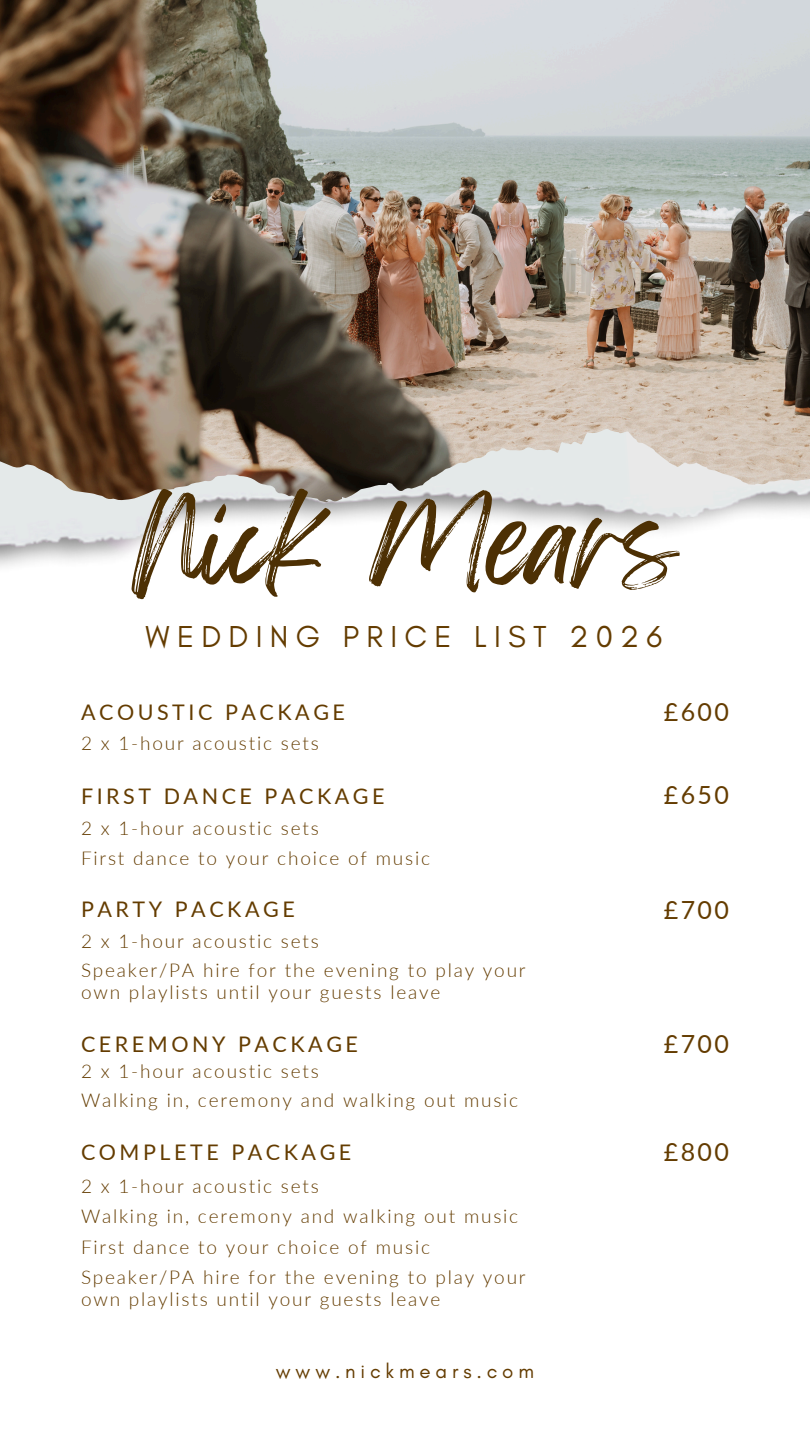
<style>
.page{position:relative;width:810px;height:1440px;background:#fff}
.page>*{position:absolute;margin:0;border:0;box-sizing:border-box;transform-origin:0 0}
.t1{font:100px "Feeling Passionate";color:#4d3004}
.t2{font:30.9px "Glacial Indifference";letter-spacing:.235em;color:#643c01}
.t3{font:25px "Lato";letter-spacing:.095em;color:#643c01}
.t4{font:21.5px "Lato";letter-spacing:.165em;color:#643c01}
.t5{font:20.5px "Glacial Indifference";letter-spacing:.235em;color:#643c01}
.t6{font:300 19px/21.8px "Lato";letter-spacing:.095em;color:#643c01}
</style>
<div class="page">
<img style="left:0;top:0;width:810px;height:567px">
<img style="left:177px;top:0;width:633px;height:434px">
<h5 class="t1" style="left:132px;top:462px;width:548px">Nick Mears</h5>
<h1 class="t2" style="left:146px;top:618px;width:518px">WEDDING PRICE LIST 2026</h1>
<h4 class="t4" style="left:81px;top:699px;width:266px">ACOUSTIC PACKAGE</h4>
<p class="t6" style="left:81px;top:732px;width:239px">2 x 1-hour acoustic sets</p>
<h4 class="t4" style="left:81px;top:783px;width:305px">FIRST DANCE PACKAGE</h4>
<p class="t6" style="left:81px;top:817px;width:239px">2 x 1-hour acoustic sets</p>
<h3 class="t6" style="left:81px;top:846px;width:351px">First dance to your choice of music</h3>
<h4 class="t4" style="left:81px;top:896px;width:215px">PARTY PACKAGE</h4>
<p class="t6" style="left:81px;top:929px;width:239px">2 x 1-hour acoustic sets</p>
<h3 class="t6" style="left:81px;top:959px;width:446px">Speaker/PA hire for the evening to play your own playlists until your guests leave</h3>
<h4 class="t4" style="left:81px;top:1031px;width:279px">CEREMONY PACKAGE</h4>
<p class="t6" style="left:81px;top:1060px;width:239px">2 x 1-hour acoustic sets</p>
<h3 class="t6" style="left:81px;top:1089px;width:439px">Walking in, ceremony and walking out music</h3>
<h4 class="t4" style="left:81px;top:1139px;width:272px">COMPLETE PACKAGE</h4>
<h3 class="t6" style="left:81px;top:1174px;width:239px">2 x 1-hour acoustic sets</h3>
<p class="t6" style="left:81px;top:1205px;width:439px">Walking in, ceremony and walking out music</p>
<p class="t6" style="left:81px;top:1235px;width:351px">First dance to your choice of music</p>
<p class="t6" style="left:81px;top:1266px;width:446px">Speaker/PA hire for the evening to play your own playlists until your guests leave</p>
<h2 class="t5" style="left:276px;top:1358px;width:260px">www.nickmears.com</h2>
<h3 class="t3" style="left:664px;top:697px;width:67px">£600</h3>
<p class="t3" style="left:664px;top:780px;width:67px">£650</p>
<p class="t3" style="left:664px;top:894px;width:67px">£700</p>
<p class="t3" style="left:664px;top:1029px;width:67px">£700</p>
<p class="t3" style="left:664px;top:1137px;width:67px">£800</p>
</div>
